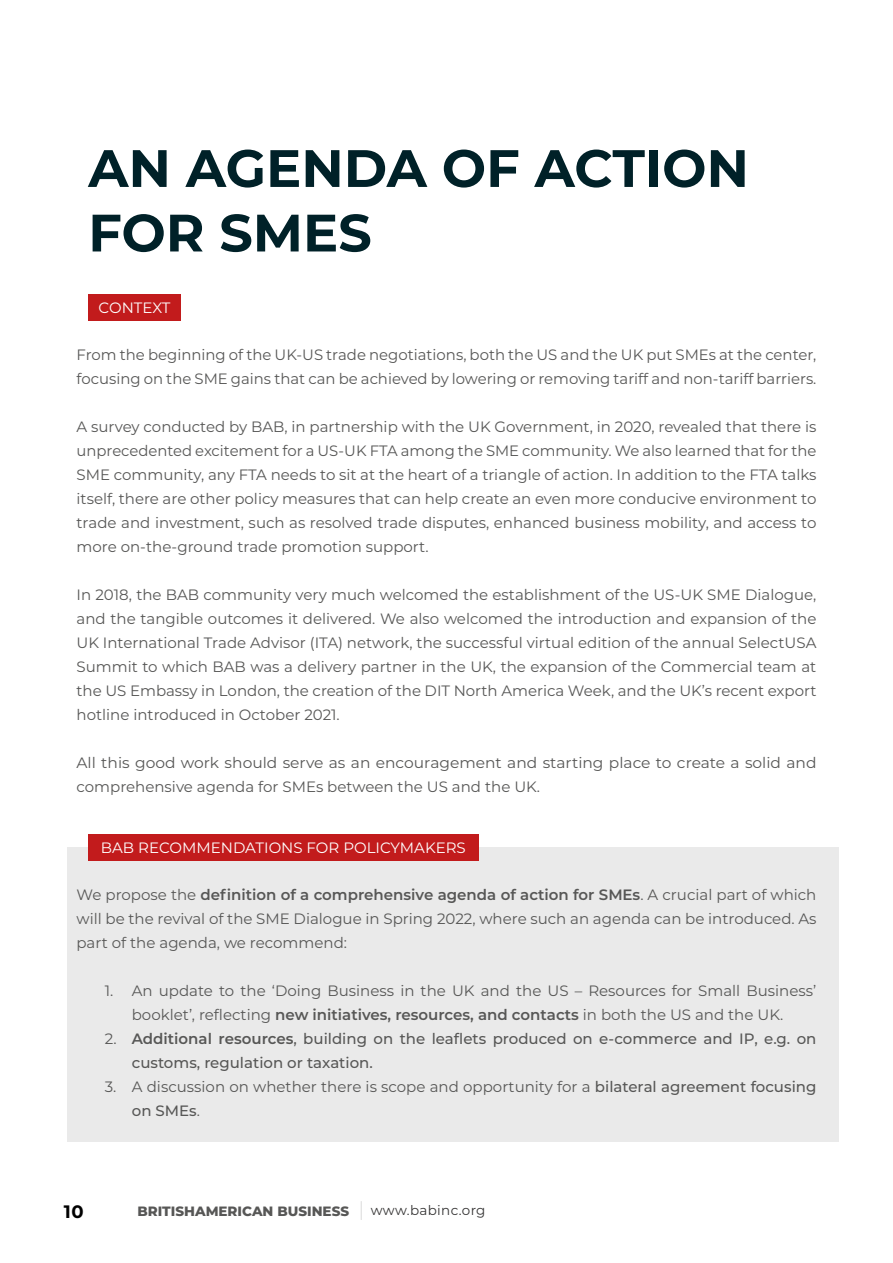
<style>
.page{position:relative;width:893px;height:1263px;background:#fff}
.page>*{position:absolute;margin:0;border:0;box-sizing:border-box;transform-origin:0 0}
.t1{font:700 52.5px/64.5px "Montserrat";color:#002128}
.t2{font:700 18px "Montserrat";color:#000}
.t3{font:15px/24px "Montserrat";color:#575756}
.t4{font:500 15px/24px "Montserrat";color:#575756}
.t5{font:15px "Montserrat";color:#fff}
.t6{font:800 13.5px "Montserrat";color:#575756}
.t7{font:13.5px "Montserrat";letter-spacing:.025em;color:#373636}
.s1{font-weight:600}
.s2{font-weight:400}
.s3{font-weight:500}
</style>
<div class="page">
<svg style="left:361px;top:1201px;width:1px;height:19px"></svg>
<div style="left:67px;top:848px;width:772px;height:294px;background:#eaeaea"></div>
<div style="left:88px;top:295px;width:93px;height:26px;background:#c21b1c"></div>
<div style="left:88px;top:835px;width:390px;height:26px;background:#c21b1c"></div>
<h1 class="t1" style="left:88px;top:133px;width:662px">AN AGENDA OF ACTION<br>FOR SMES</h1>
<p class="t5" style="left:99px;top:297px;width:73px">CONTEXT</p>
<p class="t3" style="left:77px;top:342px;width:741px">From the beginning of the UK-US trade negotiations, both the US and the UK put SMEs at the center, focusing on the SME gains that can be achieved by lowering or removing tariff and non-tariff barriers.</p>
<p class="t3" style="left:77px;top:414px;width:741px;text-align:justify">A survey conducted by BAB, in partnership with the UK Government, in 2020, revealed that there is unprecedented excitement for a US-UK FTA among the SME community. We also learned that for the SME community, any FTA needs to sit at the heart of a triangle of action. In addition to the FTA talks itself, there are other policy measures that can help create an even more conducive environment to trade and investment, such as resolved trade disputes, enhanced business mobility, and access to more on-the-ground trade promotion support.</p>
<p class="t3" style="left:77px;top:582px;width:741px;text-align:justify">In 2018, the BAB community very much welcomed the establishment of the US-UK SME Dialogue, and the tangible outcomes it delivered. We also welcomed the introduction and expansion of the UK International Trade Advisor (ITA) network, the successful virtual edition of the annual SelectUSA Summit to which BAB was a delivery partner in the UK, the expansion of the Commercial team at the US Embassy in London, the creation of the DIT North America Week, and the UK’s recent export hotline introduced in October 2021.</p>
<p class="t3" style="left:77px;top:750px;width:741px">All this good work should serve as an encouragement and starting place to create a solid and comprehensive agenda for SMEs between the US and the UK.</p>
<p class="t5" style="left:101px;top:837px;width:366px">BAB RECOMMENDATIONS FOR POLICYMAKERS</p>
<p class="t3" style="left:77px;top:882px;width:741px;text-align:justify">We propose the <span class="s1">definition of a comprehensive agenda of action for SMEs</span>. A crucial part of which will be the revival of the SME Dialogue in Spring 2022, where such an agenda can be introduced. As part of the agenda, we recommend:</p>
<p class="t3" style="left:105px;top:978px;width:713px;text-align:center">1. An update to the ‘Doing Business in the UK and the US – Resources for Small Business’ booklet’, reflecting <span class="s1">new initiatives, resources, and contacts</span> in both the US and the UK.</p>
<p class="t4" style="left:132px;top:1026px;width:686px;text-indent:-27px"><span class="s2">2.</span> <span class="s1">Additional resources</span>, building on the leaflets produced on e-commerce and IP, e.g. on customs, regulation or taxation.</p>
<p class="t3" style="left:132px;top:1074px;width:686px;text-indent:-27px">3. A discussion on whether there is scope and opportunity for a <span class="s3">bilateral agreement focusing on SMEs</span>.</p>
<p class="t2" style="left:64px;top:1199px;width:21px">10</p>
<p class="t6" style="left:137px;top:1201px;width:213px">BRITISHAMERICAN BUSINESS</p>
<p class="t7" style="left:371px;top:1201px;width:116px">www.babinc.org</p>
</div>
